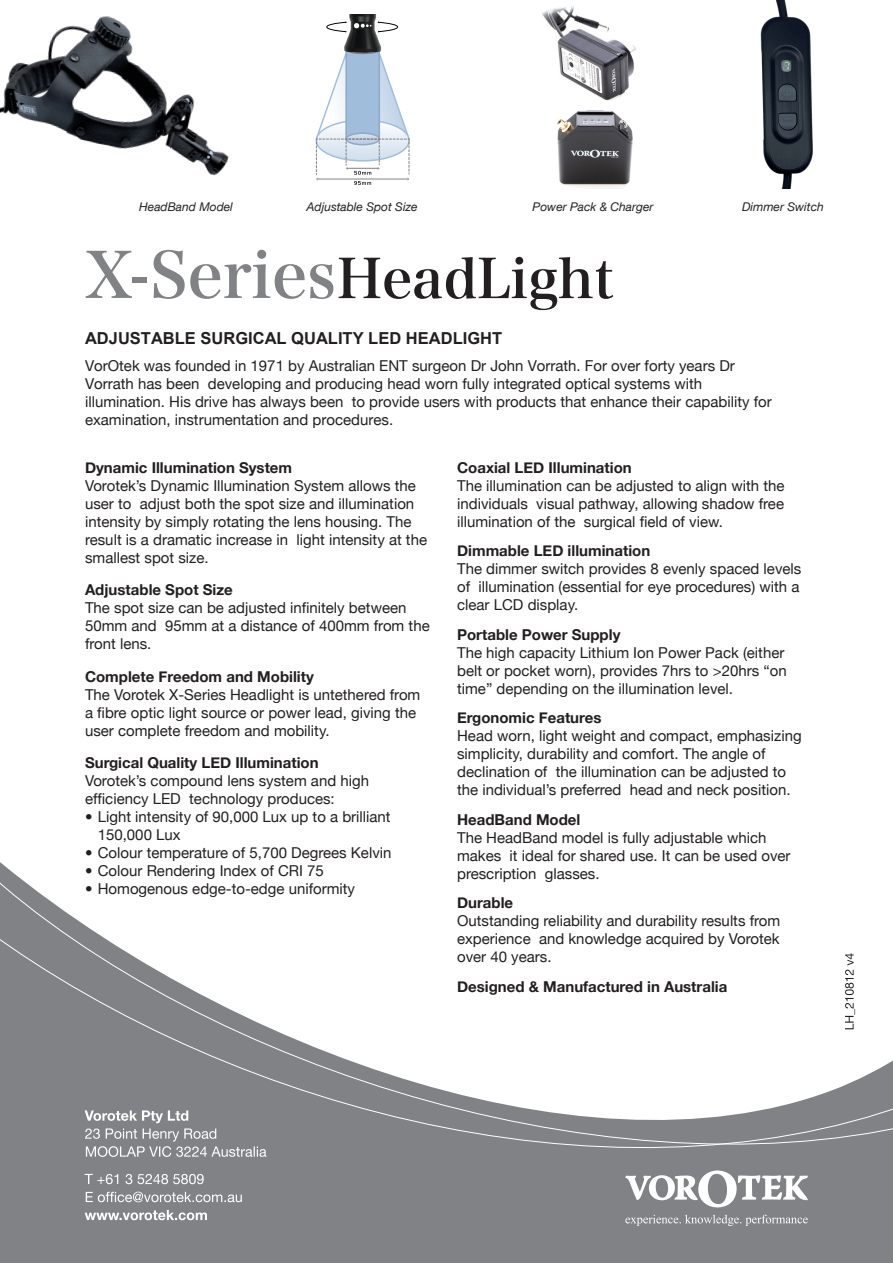
<style>
.page{position:relative;width:893px;height:1263px;background:#fff}
.page>*{position:absolute;margin:0;border:0;box-sizing:border-box;transform-origin:0 0}
.t1{font:54px "Hira Min Pro N W6";color:#231f20}
.t2{font:700 16.5px "Arial";color:#231f20}
.t3{font:15px/18px "Helvetica Neue";color:#231f20}
.t4{font:700 15px "Helvetica Neue";color:#231f20}
.t5{font:italic 12px "Helvetica Neue LT Com";color:#231f20}
.s1{font-size:63px;color:#808285}
</style>
<div class="page">
<div style="left:0;top:1216px;width:893px;height:47px;background:#808285"></div>
<svg style="left:0;top:862px;width:63px;height:48px"></svg>
<svg style="left:0;top:910px;width:893px;height:306px"></svg>
<img style="left:760px;top:0;width:53px;height:188px">
<svg style="left:625px;top:1170px;width:184px;height:38px"></svg>
<svg style="left:625px;top:1215px;width:183px;height:11px;background:#97999b"></svg>
<svg style="left:85px;top:1110px;width:181px;height:47px;background:#949698"></svg>
<svg style="left:85px;top:1210px;width:122px;height:10px"></svg>
<svg style="left:86px;top:1191px;width:156px;height:11px;background:#a1a3a5"></svg>
<svg style="left:85px;top:1174px;width:119px;height:10px"></svg>
<img style="left:0;top:16px;width:229px;height:160px">
<img style="left:542px;top:6px;width:94px;height:95px">
<img style="left:557px;top:110px;width:76px;height:78px">
<img style="left:344px;top:15px;width:38px;height:36px">
<svg style="left:315px;top:51px;width:95px;height:134px"></svg>
<svg style="left:326px;top:21px;width:72px;height:12px"></svg>
<svg style="left:845px;top:953px;width:10px;height:76px"></svg>
<p class="t5" style="left:139px;top:200px;width:95px">HeadBand Model</p>
<p class="t5" style="left:307px;top:200px;width:112px">Adjustable Spot Size</p>
<p class="t5" style="left:533px;top:200px;width:122px">Power Pack &amp; Charger</p>
<p class="t5" style="left:742px;top:200px;width:83px">Dimmer Switch</p>
<h1 class="t1" style="left:85px;top:231px;width:530px"><span class="s1">X-Series</span>HeadLight</h1>
<p class="t2" style="left:85px;top:327px;width:419px">ADJUSTABLE SURGICAL QUALITY LED HEADLIGHT</p>
<p class="t3" style="left:85px;top:356px;width:688px">VorOtek was founded in 1971 by Australian ENT surgeon Dr John Vorrath. For over forty years Dr Vorrath has been developing and producing head worn fully integrated optical systems with illumination. His drive has always been to provide users with products that enhance their capability for examination, instrumentation and procedures.</p>
<p class="t4" style="left:457px;top:458px;width:176px">Coaxial LED Illumination</p>
<p class="t3" style="left:457px;top:476px;width:329px;text-align:justify">The illumination can be adjusted to align with the individuals visual pathway, allowing shadow free illumination of the surgical field of view.</p>
<p class="t4" style="left:457px;top:542px;width:195px">Dimmable LED illumination</p>
<p class="t3" style="left:457px;top:560px;width:346px">The dimmer switch provides 8 evenly spaced levels of illumination (essential for eye procedures) with a clear LCD display.</p>
<p class="t4" style="left:457px;top:625px;width:165px">Portable Power Supply</p>
<p class="t3" style="left:457px;top:643px;width:331px">The high capacity Lithium Ion Power Pack (either belt or pocket worn), provides 7hrs to &gt;20hrs “on time” depending on the illumination level.</p>
<p class="t4" style="left:457px;top:709px;width:146px">Ergonomic Features</p>
<p class="t3" style="left:457px;top:727px;width:346px">Head worn, light weight and compact, emphasizing simplicity, durability and comfort. The angle of declination of the illumination can be adjusted to the individual’s preferred head and neck position.</p>
<p class="t4" style="left:457px;top:810px;width:125px">HeadBand Model</p>
<p class="t3" style="left:457px;top:828px;width:335px">The HeadBand model is fully adjustable which makes it ideal for shared use. It can be used over prescription glasses.</p>
<p class="t4" style="left:457px;top:894px;width:58px">Durable</p>
<p class="t3" style="left:457px;top:912px;width:325px;text-align:justify">Outstanding reliability and durability results from experience and knowledge acquired by Vorotek over 40 years.</p>
<p class="t4" style="left:457px;top:977px;width:272px">Designed &amp; Manufactured in Australia</p>
<p class="t4" style="left:85px;top:458px;width:209px">Dynamic Illumination System</p>
<p class="t3" style="left:85px;top:476px;width:344px">Vorotek’s Dynamic Illumination System allows the user to adjust both the spot size and illumination intensity by simply rotating the lens housing. The result is a dramatic increase in light intensity at the smallest spot size.</p>
<p class="t4" style="left:85px;top:581px;width:149px">Adjustable Spot Size</p>
<p class="t3" style="left:85px;top:599px;width:346px">The spot size can be adjusted infinitely between<br>50mm and 95mm at a distance of 400mm from the front lens.</p>
<p class="t4" style="left:85px;top:667px;width:230px">Complete Freedom and Mobility</p>
<p class="t3" style="left:85px;top:685px;width:337px">The Vorotek X-Series Headlight is untethered from a fibre optic light source or power lead, giving the user complete freedom and mobility.</p>
<p class="t4" style="left:85px;top:754px;width:235px">Surgical Quality LED Illumination</p>
<p class="t3" style="left:85px;top:772px;width:286px">Vorotek’s compound lens system and high efficiency LED technology produces:</p>
<p class="t3" style="left:98px;top:808px;width:294px;text-indent:-13px">• Light intensity of 90,000 Lux up to a brilliant<br>150,000 Lux</p>
<p class="t3" style="left:85px;top:844px;width:308px">• Colour temperature of 5,700 Degrees Kelvin</p>
<p class="t3" style="left:85px;top:862px;width:240px">• Colour Rendering Index of CRI 75</p>
<p class="t3" style="left:85px;top:880px;width:272px">• Homogenous edge-to-edge uniformity</p>
</div>
